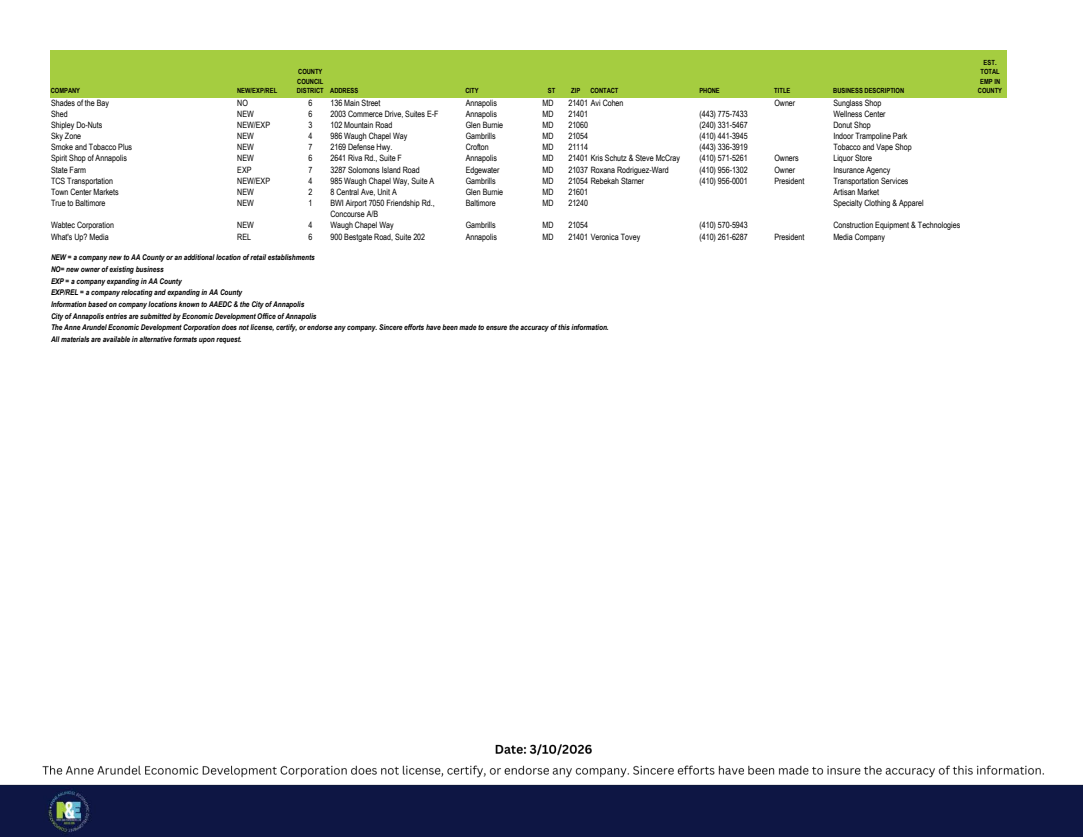
<style>
.page{position:relative;width:1083px;height:837px;background:#fff}
.page>*{position:absolute;margin:0;border:0;box-sizing:border-box;transform-origin:0 0}
.t1{font:8.66px/11.3px "Arial Narrow";letter-spacing:-.005em;color:#000}
.t2{font:italic 700 7.88px "Arial Narrow";color:#000}
.t3{font:700 7.09px/9.4px "Arial Narrow";letter-spacing:-.01em;color:#000}
.t4{font:700 7.09px "Arial Narrow";letter-spacing:.01em;color:#000}
</style>
<div class="page">
<div style="left:50px;top:50px;width:956px;height:47px;background:#a5cd40"></div>
<img style="left:0;top:744px;width:1083px;height:93px">
<p class="t3" style="left:51px;top:86px;width:31px">COMPANY</p>
<p class="t4" style="left:237px;top:85px;width:42px">NEW/EXP/REL</p>
<p class="t3" style="left:297px;top:67px;width:28px">COUNTY<br>COUNCIL<br>DISTRICT</p>
<p class="t3" style="left:330px;top:86px;width:30px">ADDRESS</p>
<p class="t3" style="left:465px;top:86px;width:15px">CITY</p>
<p class="t3" style="left:548px;top:86px;width:9px">ST</p>
<p class="t3" style="left:571px;top:86px;width:11px">ZIP</p>
<p class="t3" style="left:590px;top:86px;width:29px">CONTACT</p>
<p class="t3" style="left:699px;top:86px;width:22px">PHONE</p>
<p class="t3" style="left:774px;top:86px;width:18px">TITLE</p>
<p class="t3" style="left:833px;top:86px;width:72px">BUSINESS DESCRIPTION</p>
<p class="t1" style="left:51px;top:97px;width:60px">Shades of the Bay</p>
<p class="t1" style="left:237px;top:97px;width:12px">NO</p>
<p class="t1" style="left:308px;top:97px;width:5px">6</p>
<p class="t1" style="left:330px;top:97px;width:52px">136 Main Street</p>
<p class="t1" style="left:466px;top:97px;width:33px">Annapolis</p>
<p class="t1" style="left:542px;top:97px;width:13px">MD</p>
<p class="t1" style="left:568px;top:97px;width:57px">21401 Avi Cohen</p>
<p class="t1" style="left:774px;top:97px;width:22px">Owner</p>
<p class="t1" style="left:833px;top:97px;width:49px">Sunglass Shop</p>
<p class="t1" style="left:51px;top:108px;width:18px">Shed</p>
<p class="t1" style="left:237px;top:108px;width:18px">NEW</p>
<p class="t1" style="left:308px;top:108px;width:5px">6</p>
<p class="t1" style="left:330px;top:108px;width:110px">2003 Commerce Drive, Suites E-F</p>
<p class="t1" style="left:466px;top:108px;width:33px">Annapolis</p>
<p class="t1" style="left:542px;top:108px;width:13px">MD</p>
<p class="t1" style="left:568px;top:108px;width:21px">21401</p>
<p class="t1" style="left:699px;top:108px;width:50px">(443) 775-7433</p>
<p class="t1" style="left:833px;top:108px;width:54px">Wellness Center</p>
<p class="t1" style="left:51px;top:119px;width:53px">Shipley Do-Nuts</p>
<p class="t1" style="left:237px;top:119px;width:34px">NEW/EXP</p>
<p class="t1" style="left:308px;top:119px;width:5px">3</p>
<p class="t1" style="left:330px;top:119px;width:63px">102 Mountain Road</p>
<p class="t1" style="left:466px;top:119px;width:39px">Glen Burnie</p>
<p class="t1" style="left:542px;top:119px;width:13px">MD</p>
<p class="t1" style="left:568px;top:119px;width:21px">21060</p>
<p class="t1" style="left:699px;top:119px;width:50px">(240) 331-5467</p>
<p class="t1" style="left:833px;top:119px;width:39px">Donut Shop</p>
<p class="t1" style="left:51px;top:130px;width:32px">Sky Zone</p>
<p class="t1" style="left:237px;top:130px;width:18px">NEW</p>
<p class="t1" style="left:308px;top:130px;width:5px">4</p>
<p class="t1" style="left:330px;top:130px;width:78px">986 Waugh Chapel Way</p>
<p class="t1" style="left:466px;top:130px;width:32px">Gambrills</p>
<p class="t1" style="left:542px;top:130px;width:13px">MD</p>
<p class="t1" style="left:568px;top:130px;width:21px">21054</p>
<p class="t1" style="left:699px;top:130px;width:50px">(410) 441-3945</p>
<p class="t1" style="left:833px;top:130px;width:76px">Indoor Trampoline Park</p>
<p class="t1" style="left:51px;top:141px;width:83px">Smoke and Tobacco Plus</p>
<p class="t1" style="left:237px;top:141px;width:18px">NEW</p>
<p class="t1" style="left:308px;top:141px;width:5px">7</p>
<p class="t1" style="left:330px;top:141px;width:63px">2169 Defense Hwy.</p>
<p class="t1" style="left:466px;top:141px;width:25px">Crofton</p>
<p class="t1" style="left:542px;top:141px;width:13px">MD</p>
<p class="t1" style="left:568px;top:141px;width:21px">21114</p>
<p class="t1" style="left:699px;top:141px;width:50px">(443) 336-3919</p>
<p class="t1" style="left:833px;top:141px;width:80px">Tobacco and Vape Shop</p>
<p class="t1" style="left:51px;top:152px;width:77px">Spirit Shop of Annapolis</p>
<p class="t1" style="left:237px;top:152px;width:18px">NEW</p>
<p class="t1" style="left:308px;top:152px;width:5px">6</p>
<p class="t1" style="left:330px;top:152px;width:73px">2641 Riva Rd., Suite F</p>
<p class="t1" style="left:466px;top:152px;width:33px">Annapolis</p>
<p class="t1" style="left:542px;top:152px;width:13px">MD</p>
<p class="t1" style="left:568px;top:152px;width:113px">21401 Kris Schutz &amp; Steve McCray</p>
<p class="t1" style="left:699px;top:152px;width:50px">(410) 571-5261</p>
<p class="t1" style="left:774px;top:152px;width:26px">Owners</p>
<p class="t1" style="left:833px;top:152px;width:40px">Liquor Store</p>
<p class="t1" style="left:51px;top:164px;width:37px">State Farm</p>
<p class="t1" style="left:237px;top:164px;width:16px">EXP</p>
<p class="t1" style="left:308px;top:164px;width:5px">7</p>
<p class="t1" style="left:330px;top:164px;width:91px">3287 Solomons Island Road</p>
<p class="t1" style="left:466px;top:164px;width:35px">Edgewater</p>
<p class="t1" style="left:542px;top:164px;width:13px">MD</p>
<p class="t1" style="left:568px;top:164px;width:102px">21037 Roxana Rodriguez-Ward</p>
<p class="t1" style="left:699px;top:164px;width:50px">(410) 956-1302</p>
<p class="t1" style="left:774px;top:164px;width:22px">Owner</p>
<p class="t1" style="left:833px;top:164px;width:58px">Insurance Agency</p>
<p class="t1" style="left:51px;top:175px;width:64px">TCS Transportation</p>
<p class="t1" style="left:237px;top:175px;width:34px">NEW/EXP</p>
<p class="t1" style="left:308px;top:175px;width:5px">4</p>
<p class="t1" style="left:330px;top:175px;width:105px">985 Waugh Chapel Way, Suite A</p>
<p class="t1" style="left:466px;top:175px;width:32px">Gambrills</p>
<p class="t1" style="left:542px;top:175px;width:13px">MD</p>
<p class="t1" style="left:568px;top:175px;width:77px">21054 Rebekah Starner</p>
<p class="t1" style="left:699px;top:175px;width:50px">(410) 956-0001</p>
<p class="t1" style="left:774px;top:175px;width:32px">President</p>
<p class="t1" style="left:833px;top:175px;width:77px">Transportation Services</p>
<p class="t1" style="left:51px;top:186px;width:69px">Town Center Markets</p>
<p class="t1" style="left:237px;top:186px;width:18px">NEW</p>
<p class="t1" style="left:308px;top:186px;width:5px">2</p>
<p class="t1" style="left:330px;top:186px;width:68px">8 Central Ave, Unit A</p>
<p class="t1" style="left:466px;top:186px;width:39px">Glen Burnie</p>
<p class="t1" style="left:542px;top:186px;width:13px">MD</p>
<p class="t1" style="left:568px;top:186px;width:21px">21601</p>
<p class="t1" style="left:833px;top:186px;width:47px">Artisan Market</p>
<p class="t1" style="left:51px;top:197px;width:56px">True to Baltimore</p>
<p class="t1" style="left:237px;top:197px;width:18px">NEW</p>
<p class="t1" style="left:308px;top:197px;width:5px">1</p>
<p class="t1" style="left:330px;top:197px;width:106px">BWI Airport 7050 Friendship Rd.,<br>Concourse A/B</p>
<p class="t1" style="left:466px;top:197px;width:32px">Baltimore</p>
<p class="t1" style="left:542px;top:197px;width:13px">MD</p>
<p class="t1" style="left:568px;top:197px;width:21px">21240</p>
<p class="t1" style="left:833px;top:197px;width:92px">Specialty Clothing &amp; Apparel</p>
<p class="t1" style="left:51px;top:219px;width:65px">Wabtec Corporation</p>
<p class="t1" style="left:237px;top:219px;width:18px">NEW</p>
<p class="t1" style="left:308px;top:219px;width:5px">4</p>
<p class="t1" style="left:330px;top:219px;width:65px">Waugh Chapel Way</p>
<p class="t1" style="left:466px;top:219px;width:32px">Gambrills</p>
<p class="t1" style="left:542px;top:219px;width:13px">MD</p>
<p class="t1" style="left:568px;top:219px;width:21px">21054</p>
<p class="t1" style="left:699px;top:219px;width:50px">(410) 570-5943</p>
<p class="t1" style="left:833px;top:219px;width:128px">Construction Equipment &amp; Technologies</p>
<p class="t1" style="left:51px;top:231px;width:59px">What's Up? Media</p>
<p class="t1" style="left:237px;top:231px;width:15px">REL</p>
<p class="t1" style="left:308px;top:231px;width:5px">6</p>
<p class="t1" style="left:330px;top:231px;width:96px">900 Bestgate Road, Suite 202</p>
<p class="t1" style="left:466px;top:231px;width:33px">Annapolis</p>
<p class="t1" style="left:542px;top:231px;width:13px">MD</p>
<p class="t1" style="left:568px;top:231px;width:73px">21401 Veronica Tovey</p>
<p class="t1" style="left:699px;top:231px;width:50px">(410) 261-6287</p>
<p class="t1" style="left:774px;top:231px;width:32px">President</p>
<p class="t1" style="left:833px;top:231px;width:53px">Media Company</p>
<p class="t2" style="left:51px;top:263px;width:114px">NO= new owner of existing business</p>
<p class="t2" style="left:51px;top:252px;width:265px">NEW = a company new to AA County or an additional location of retail establishments</p>
<p class="t2" style="left:51px;top:275px;width:132px">EXP = a company expanding in AA County</p>
<p class="t2" style="left:51px;top:287px;width:193px">EXP/REL = a company relocating and expanding in AA County</p>
<p class="t2" style="left:51px;top:333px;width:192px">All materials are available in alternative formats upon request.</p>
<p class="t2" style="left:51px;top:298px;width:255px">Information based on company locations known to AAEDC &amp; the City of Annapolis</p>
<p class="t2" style="left:51px;top:310px;width:267px">City of Annapolis entries are submitted by Economic Development Office of Annapolis</p>
<p class="t2" style="left:51px;top:322px;width:559px">The Anne Arundel Economic Development Corporation does not license, certify, or endorse any company. Sincere efforts have been made to ensure the accuracy of this information.</p>
<p class="t3" style="left:978px;top:57px;width:26px;text-align:center">EST.<br>TOTAL<br>EMP IN<br>COUNTY</p>
</div>
